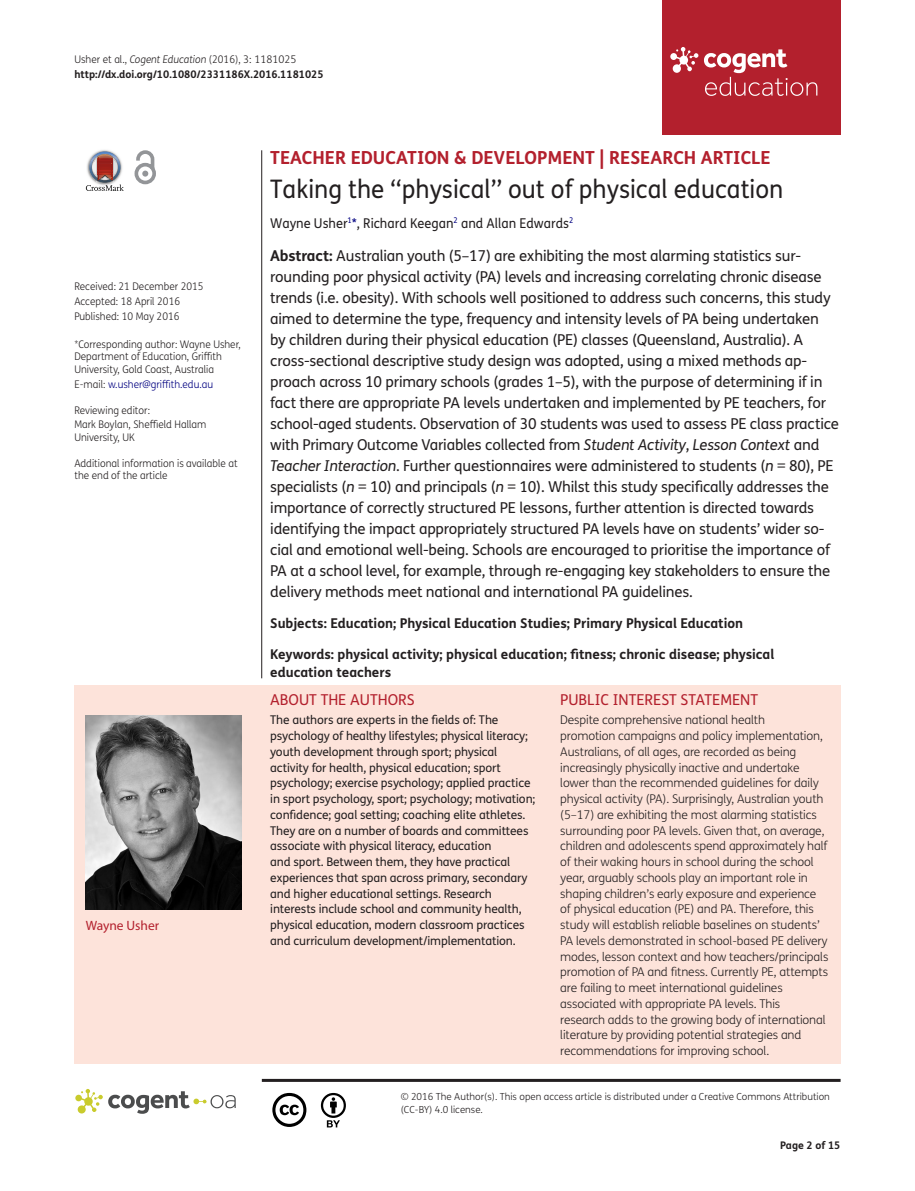
<style>
.page{position:relative;width:915px;height:1191px;background:#fff}
.page>*{position:absolute;margin:0;border:0;box-sizing:border-box;transform-origin:0 0}
.t1{font:25.5px "FS Me Pro";color:#231f20;scale:.95 1}
.t2{font:700 18px "FS Me Pro";color:#b3202d}
.t3{font:15px/21px "FS Me Pro";letter-spacing:-.01em;color:#231f20}
.t4{font:15px "FS Me Pro";color:#b3202d}
.t5{font:700 13.5px/18px "FS Me Pro";color:#231f20}
.t6{font:13.5px "FS Me Pro";color:#231f20;scale:.95 1}
.t7{font:13.5px "Myriad Pro";color:#b3202d}
.t8{font:300 12px/15.8px "FS Me Pro";letter-spacing:-.01em;color:#231f20}
.t9{font:12px/15.8px "FS Me Pro";letter-spacing:-.01em;color:#231f20}
.t10{font:300 10.5px/12.8px "FS Me Pro";color:#231f20;scale:.95 1}
.t11{font:700 10.5px/15px "FS Me Pro";color:#231f20}
.t12{font:300 10.5px "FS Me Pro";color:#000080;scale:.95 1}
.t13{font:300 9.75px/12.8px "FS Me Pro";color:#231f20}
.s1{font-weight:300}
.s2{font-weight:300;font-style:italic}
.s3{color:#231f20}
.s4{color:#000080}
.s5{font-weight:700}
.s6{font-style:italic}
</style>
<div class="page">
<div style="left:661px;top:0;width:179px;height:134px;background:#b3202d"></div>
<svg style="left:670px;top:47px;width:147px;height:49px"></svg>
<div style="left:74px;top:685px;width:766px;height:378px;background:#fde3da"></div>
<svg style="left:86px;top:151px;width:38px;height:40px"></svg>
<svg style="left:134px;top:150px;width:22px;height:34px"></svg>
<hr style="left:261px;top:150px;width:1px;height:528px;background:#231f20">
<hr style="left:262px;top:1078px;width:578px;height:3px;background:#231f20">
<svg style="left:75px;top:1089px;width:161px;height:24px"></svg>
<svg style="left:272px;top:1093px;width:34px;height:34px"></svg>
<svg style="left:321px;top:1093px;width:25px;height:34px"></svg>
<img style="left:86px;top:716px;width:155px;height:193px">
<p class="t11" style="left:74px;top:51px;width:251px"><span class="s1">Usher et al.,</span> <span class="s2">Cogent Education</span> <span class="s1">(2016), 3: 1181025 </span>http://dx.doi.org/10.1080/2331186X.2016.1181025</p>
<p class="t10" style="left:74px;top:279px;width:137px;line-height:14.9px">Received: 21 December 2015<br>Accepted: 18 April 2016<br>Published: 10 May 2016</p>
<p class="t10" style="left:74px;top:337px;width:177px">*Corresponding author: Wayne Usher,<br>Department of Education, Griffith<br>University, Gold Coast, Australia</p>
<p class="t12" style="left:74px;top:377px;width:148px"><span class="s3">E-mail:</span> w.usher@griffith.edu.au</p>
<p class="t10" style="left:74px;top:402px;width:140px;line-height:14.9px">Reviewing editor:<br>Mark Boylan, Sheffield Hallam</p>
<p class="t10" style="left:74px;top:431px;width:65px">University, UK</p>
<p class="t10" style="left:74px;top:456px;width:173px">Additional information is available at the end of the article</p>
<p class="t7" style="left:86px;top:917px;width:75px">Wayne Usher</p>
<p class="t2" style="left:270px;top:143px;width:502px">TEACHER EDUCATION &amp; DEVELOPMENT | RESEARCH ARTICLE</p>
<h1 class="t1" style="left:270px;top:172px;width:541px">Taking the ‘‘physical’’ out of physical education</h1>
<p class="t6" style="left:270px;top:213px;width:320px">Wayne Usher<sup>1</sup><span class="s4">*</span>, Richard Keegan<sup>2</sup> and Allan Edwards<sup>2</sup></p>
<p class="t3" style="left:270px;top:245px;width:570px"><span class="s5">Abstract:</span> Australian youth (5–17) are exhibiting the most alarming statistics sur&shy;rounding poor physical activity (PA) levels and increasing correlating chronic disease trends (i.e. obesity). With schools well positioned to address such concerns, this study aimed to determine the type, frequency and intensity levels of PA being undertaken<br>by children during their physical education (PE) classes (Queensland, Australia). A cross-sectional descriptive study design was adopted, using a mixed methods ap&shy;proach across 10 primary schools (grades 1–5), with the purpose of determining if in fact there are appropriate PA levels undertaken and implemented by PE teachers, for school-aged students. Observation of 30 students was used to assess PE class practice with Primary Outcome Variables collected from <span class="s6">Student Activity</span>, <span class="s6">Lesson Context</span> and <span class="s6">Teacher Interaction</span>. Further questionnaires were administered to students (<span class="s6">n</span> = 80), PE specialists (<span class="s6">n</span> = 10) and principals (<span class="s6">n</span> = 10). Whilst this study specifically addresses the importance of correctly structured PE lessons, further attention is directed towards identifying the impact appropriately structured PA levels have on students’ wider so&shy;cial and emotional well-being. Schools are encouraged to prioritise the importance of PA at a school level, for example, through re-engaging key stakeholders to ensure the delivery methods meet national and international PA guidelines.</p>
<p class="t5" style="left:270px;top:614px;width:474px">Subjects: Education; Physical Education Studies; Primary Physical Education</p>
<p class="t5" style="left:270px;top:644px;width:505px">Keywords: physical activity; physical education; fitness; chronic disease; physical education teachers</p>
<p class="t4" style="left:270px;top:689px;width:146px">ABOUT THE AUTHORS</p>
<p class="t9" style="left:270px;top:712px;width:266px">The authors are experts in the fields of: The psychology of healthy lifestyles; physical literacy; youth development through sport; physical activity for health, physical education; sport psychology; exercise psychology; applied practice in sport psychology, sport; psychology; motivation; confidence; goal setting; coaching elite athletes.<br>They are on a number of boards and committees associate with physical literacy, education<br>and sport. Between them, they have practical experiences that span across primary, secondary and higher educational settings. Research interests include school and community health, physical education, modern classroom practices and curriculum development/implementation.</p>
<p class="t4" style="left:560px;top:689px;width:199px">PUBLIC INTEREST STATEMENT</p>
<p class="t8" style="left:560px;top:712px;width:269px">Despite comprehensive national health<br>promotion campaigns and policy implementation, Australians, of all ages, are recorded as being increasingly physically inactive and undertake lower than the recommended guidelines for daily physical activity (PA). Surprisingly, Australian youth (5–17) are exhibiting the most alarming statistics surrounding poor PA levels. Given that, on average, children and adolescents spend approximately half of their waking hours in school during the school year, arguably schools play an important role in shaping children’s early exposure and experience of physical education (PE) and PA. Therefore, this study will establish reliable baselines on students’ PA levels demonstrated in school-based PE delivery modes, lesson context and how teachers/principals promotion of PA and fitness. Currently PE, attempts are failing to meet international guidelines associated with appropriate PA levels. This<br>research adds to the growing body of international literature by providing potential strategies and recommendations for improving school.</p>
<p class="t13" style="left:400px;top:1090px;width:430px">© 2016 The Author(s). This open access article is distributed under a Creative Commons Attribution (CC-BY) 4.0 license.</p>
<p class="t11" style="left:780px;top:1137px;width:62px">Page 2 of 15</p>
</div>
